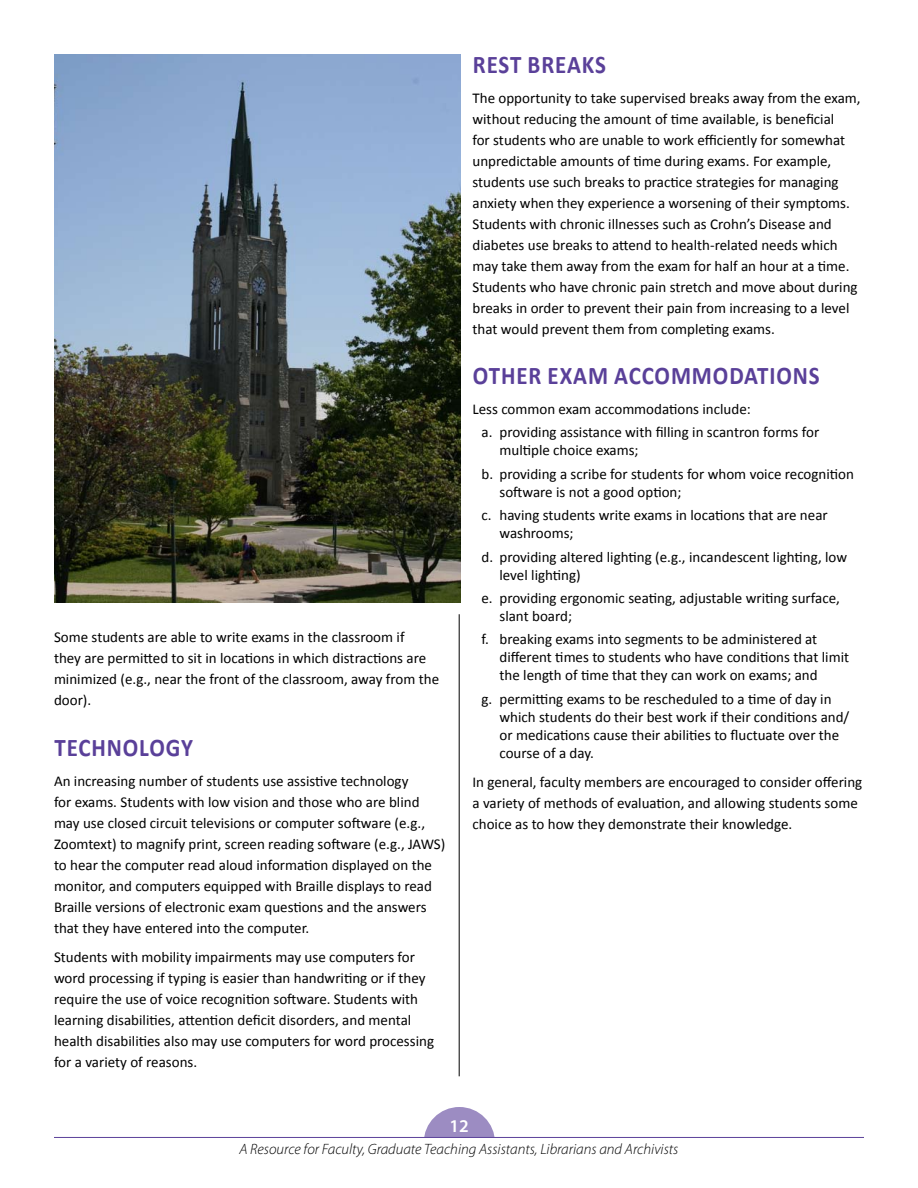
<style>
.page{position:relative;width:918px;height:1188px;background:#fff}
.page>*{position:absolute;margin:0;border:0;box-sizing:border-box;transform-origin:0 0}
.t1{font:700 25.5px "Calibri";letter-spacing:.04em;color:#5a4099;scale:.9 1}
.t2{font:600 18px "Myriad Pro";color:#fff}
.t3{font:15px/21px "Calibri";color:#000}
.t4{font:italic 300 15px "Myriad Pro";color:#000}
</style>
<div class="page">
<div style="left:424px;top:1107px;width:71px;height:71px;background:#9c8cc2;border-radius:50%"></div>
<div style="left:405px;top:1138px;width:103px;height:44px;background:#fff"></div>
<hr style="left:54px;top:1137px;width:810px;height:1px;background:#5a4099">
<hr style="left:459px;top:614px;width:1px;height:462px;background:#000">
<img style="left:54px;top:54px;width:407px;height:549px">
<p class="t3" style="left:54px;top:626px;width:387px">Some students are able to write exams in the classroom if<br>they are permitted to sit in locations in which distractions are minimized (e.g., near the front of the classroom, away from the door).</p>
<h1 class="t1" style="left:54px;top:732px;width:155px">TECHNOLOGY</h1>
<p class="t3" style="left:54px;top:769px;width:393px">An increasing number of students use assistive technology<br>for exams. Students with low vision and those who are blind may use closed circuit televisions or computer software (e.g., Zoomtext) to magnify print, screen reading software (e.g., JAWS) to hear the computer read aloud information displayed on the monitor, and computers equipped with Braille displays to read Braille versions of electronic exam questions and the answers that they have entered into the computer.</p>
<p class="t3" style="left:54px;top:946px;width:382px">Students with mobility impairments may use computers for word processing if typing is easier than handwriting or if they require the use of voice recognition software. Students with learning disabilities, attention deficit disorders, and mental health disabilities also may use computers for word processing for a variety of reasons.</p>
<h1 class="t1" style="left:473px;top:49px;width:147px">REST BREAKS</h1>
<p class="t3" style="left:472px;top:87px;width:390px">The opportunity to take supervised breaks away from the exam, without reducing the amount of time available, is beneficial<br>for students who are unable to work efficiently for somewhat unpredictable amounts of time during exams. For example, students use such breaks to practice strategies for managing anxiety when they experience a worsening of their symptoms.<br>Students with chronic illnesses such as Crohn’s Disease and diabetes use breaks to attend to health-related needs which may take them away from the exam for half an hour at a time.<br>Students who have chronic pain stretch and move about during breaks in order to prevent their pain from increasing to a level that would prevent them from completing exams.</p>
<h1 class="t1" style="left:473px;top:360px;width:385px">OTHER EXAM ACCOMMODATIONS</h1>
<p class="t3" style="left:482px;top:397px;width:339px;line-height:23.4px;text-indent:-9px">Less common exam accommodations include:<br>a. providing assistance with filling in scantron forms for</p>
<p class="t3" style="left:482px;top:438px;width:374px;line-height:23.4px;text-indent:18px">multiple choice exams;<br>b. providing a scribe for students for whom voice recognition</p>
<p class="t3" style="left:482px;top:479px;width:348px;line-height:23.4px;text-indent:18px">software is not a good option;<br>c. having students write exams in locations that are near</p>
<p class="t3" style="left:482px;top:521px;width:367px;line-height:23.4px;text-indent:18px">washrooms;<br>d. providing altered lighting (e.g., incandescent lighting, low</p>
<p class="t3" style="left:482px;top:562px;width:360px;line-height:23.4px;text-indent:18px">level lighting)<br>e. providing ergonomic seating, adjustable writing surface,</p>
<p class="t3" style="left:482px;top:604px;width:337px;line-height:23.4px;text-indent:18px">slant board;<br>f. breaking exams into segments to be administered at</p>
<p class="t3" style="left:500px;top:648px;width:351px;line-height:18px">different times to students who have conditions that limit the length of time that they can work on exams; and</p>
<p class="t3" style="left:500px;top:689px;width:351px;line-height:18px;text-indent:-18px">g. permitting exams to be rescheduled to a time of day in which students do their best work if their conditions and/ or medications cause their abilities to fluctuate over the course of a day.</p>
<p class="t3" style="left:472px;top:771px;width:391px">In general, faculty members are encouraged to consider offering a variety of methods of evaluation, and allowing students some choice as to how they demonstrate their knowledge.</p>
<p class="t2" style="left:449px;top:1114px;width:21px">12</p>
<p class="t4" style="left:240px;top:1140px;width:440px">A Resource for Faculty, Graduate Teaching Assistants, Librarians and Archivists</p>
</div>
